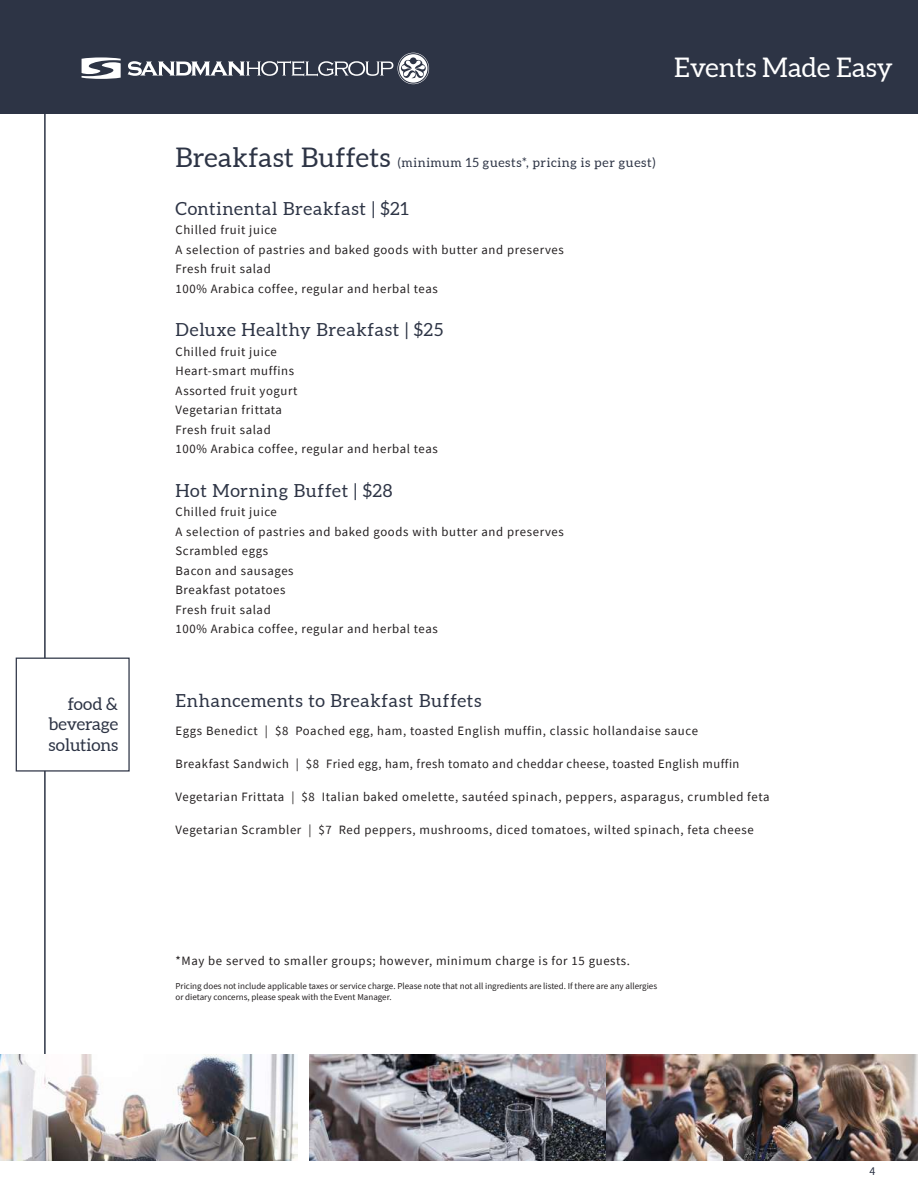
<style>
.page{position:relative;width:918px;height:1188px;background:#fff}
.page>*{position:absolute;margin:0;border:0;box-sizing:border-box;transform-origin:0 0}
.t1{font:27px "Aleo";color:#fff}
.t2{font:18px "Aleo";letter-spacing:.04em;color:#2d3445}
.t3{font:17.25px/20.7px "Aleo";color:#2d3445;text-align:justify}
.t4{font:12.75px/19.5px "Source Sans Pro";letter-spacing:.05em;color:#231f20}
.t5{font:12.75px "Aleo";letter-spacing:.05em;color:#2d3445}
.t6{font:12px "Source Sans Pro";color:#2d3445}
.t7{font:9px/10.8px "Source Sans Pro";color:#231f20}
.s1{font-size:27px}
</style>
<div class="page">
<div style="left:0;top:0;width:918px;height:114px;background:#2d3445"></div>
<hr style="left:44px;top:113px;width:2px;height:1048px;background:#2d3445">
<div style="left:16px;top:658px;width:114px;height:114px;background:#fff;border:1px solid #2d3445"></div>
<img style="left:309px;top:1054px;width:609px;height:107px">
<img style="left:0;top:1055px;width:297px;height:106px">
<svg style="left:128px;top:53px;width:301px;height:31px"></svg>
<svg style="left:82px;top:57px;width:39px;height:22px"></svg>
<h3 class="t3" style="left:48px;top:694px;width:71px;text-indent:19px">food &amp; beverage solutions</h3>
<h1 class="t1" style="left:674px;top:52px;width:220px">Events Made Easy</h1>
<p class="t5" style="left:176px;top:155px;width:481px"><span class="s1">Breakfast Buffets</span> (minimum 15 guests*, pricing is per guest)</p>
<h2 class="t2" style="left:176px;top:198px;width:235px">Continental Breakfast | $21</h2>
<p class="t4" style="left:176px;top:220px;width:390px">Chilled fruit juice<br>A selection of pastries and baked goods with butter and preserves Fresh fruit salad<br>100% Arabica coffee, regular and herbal teas</p>
<h2 class="t2" style="left:176px;top:320px;width:269px">Deluxe Healthy Breakfast | $25</h2>
<p class="t4" style="left:176px;top:342px;width:264px">Chilled fruit juice<br>Heart-smart muffins<br>Assorted fruit yogurt<br>Vegetarian frittata<br>Fresh fruit salad<br>100% Arabica coffee, regular and herbal teas</p>
<h2 class="t2" style="left:176px;top:480px;width:219px">Hot Morning Buffet | $28</h2>
<p class="t4" style="left:176px;top:502px;width:390px">Chilled fruit juice<br>A selection of pastries and baked goods with butter and preserves<br>Scrambled eggs<br>Bacon and sausages<br>Breakfast potatoes<br>Fresh fruit salad<br>100% Arabica coffee, regular and herbal teas</p>
<h2 class="t2" style="left:176px;top:690px;width:308px">Enhancements to Breakfast Buffets</h2>
<p class="t4" style="left:176px;top:721px;width:524px">Eggs Benedict | $8 Poached egg, ham, toasted English muffin, classic hollandaise sauce</p>
<p class="t4" style="left:176px;top:754px;width:565px">Breakfast Sandwich | $8 Fried egg, ham, fresh tomato and cheddar cheese, toasted English muffin</p>
<p class="t4" style="left:176px;top:787px;width:595px">Vegetarian Frittata | $8 Italian baked omelette, sautéed spinach, peppers, asparagus, crumbled feta</p>
<p class="t4" style="left:176px;top:820px;width:580px">Vegetarian Scrambler | $7 Red peppers, mushrooms, diced tomatoes, wilted spinach, feta cheese</p>
<p class="t4" style="left:176px;top:951px;width:456px">*May be served to smaller groups; however, minimum charge is for 15 guests.</p>
<p class="t7" style="left:176px;top:981px;width:483px">Pricing does not include applicable taxes or service charge. Please note that not all ingredients are listed. If there are any allergies or dietary concerns, please speak with the Event Manager.</p>
<p class="t6" style="left:869px;top:1164px;width:7px">4</p>
</div>
